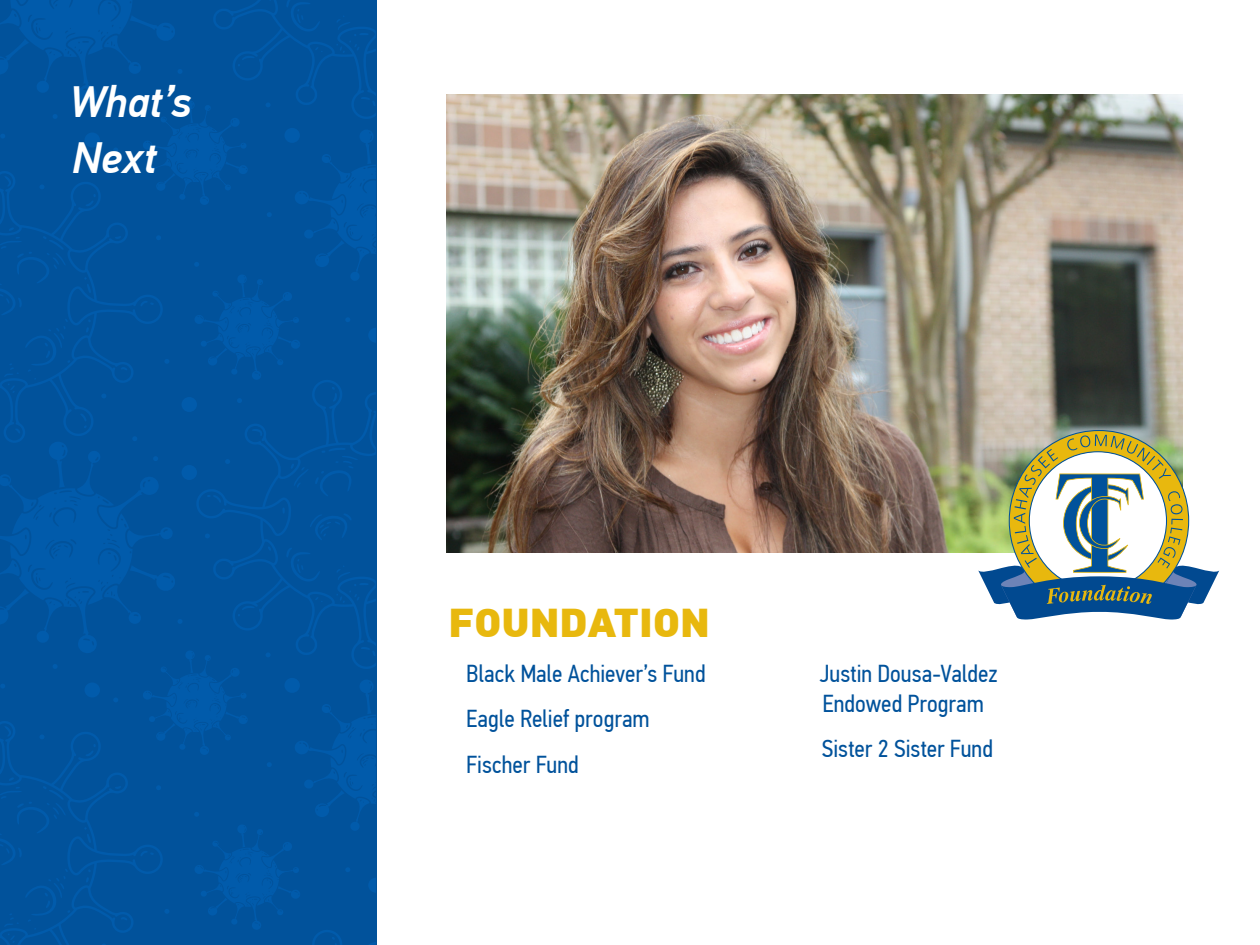
<style>
.page{position:relative;width:1260px;height:945px;background:#fff}
.page>*{position:absolute;margin:0;border:0;box-sizing:border-box;transform-origin:0 0}
.t1{font:italic 500 43.75px/56px "PF Din Text Pro";letter-spacing:-.01em;color:#fff}
.t2{font:900 40.25px "PF Din Text Pro";color:#e8b80e}
.t3{font:24.5px/29.4px "PF Din Text Cond Pro";color:#01529b}
</style>
<div class="page">
<svg style="left:0;top:0;width:376px;height:945px;background:#01539d"></svg>
<img style="left:446px;top:94px;width:737px;height:459px">
<svg style="left:978px;top:430px;width:241px;height:190px"></svg>
<p class="t1" style="left:70px;top:74px;width:123px">What’s<br>Next</p>
<p class="t2" style="left:449px;top:598px;width:262px">FOUNDATION</p>
<p class="t3" style="left:466px;top:659px;width:241px">Black Male Achiever’s Fund</p>
<p class="t3" style="left:466px;top:704px;width:185px">Eagle Relief program</p>
<p class="t3" style="left:466px;top:750px;width:114px">Fischer Fund</p>
<p class="t3" style="left:820px;top:659px;width:179px">Justin Dousa-Valdez<br>Endowed Program</p>
<p class="t3" style="left:822px;top:734px;width:173px">Sister 2 Sister Fund</p>
</div>
